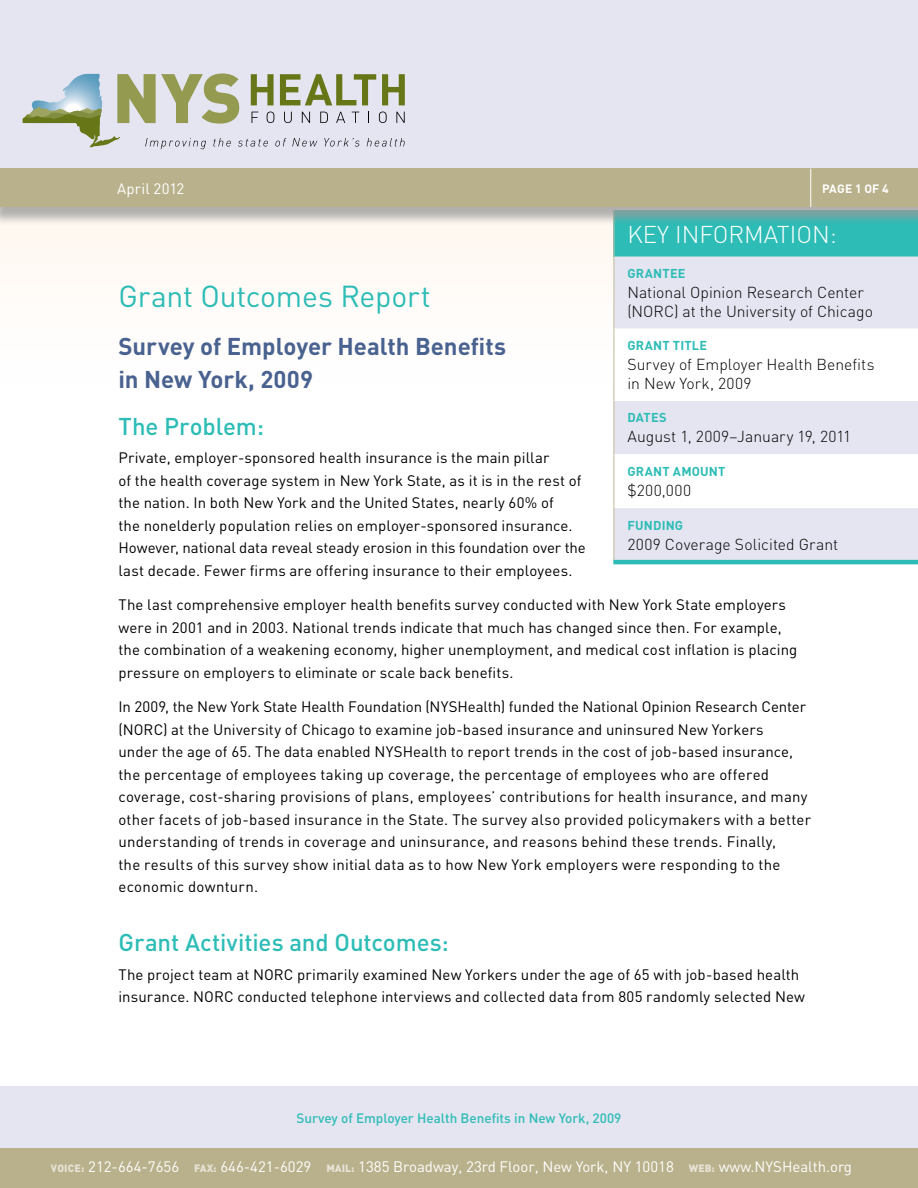
<style>
.page{position:relative;width:918px;height:1188px;background:#fff}
.page>*{position:absolute;margin:0;border:0;box-sizing:border-box;transform-origin:0 0}
.t1{font:30px "DIN";letter-spacing:-.005em;color:#2dbcb6}
.t2{font:700 24px/33px "DIN";letter-spacing:-.005em;color:#49628f}
.t3{font:500 24px "DIN";letter-spacing:-.005em;color:#2dbcb6}
.t4{font:300 24px "DIN";color:#fff}
.t5{font:300 15.75px/18.9px "DIN";letter-spacing:.005em;color:#000}
.t6{font:15px/22.5px "DIN";letter-spacing:.01em;color:#000}
.t7{font:15px "DIN";color:#fff}
.t8{font:500 13.5px "DIN";color:#2dbcb6}
.t9{font:700 12.75px "DIN";letter-spacing:.015em;color:#2dbcb6}
.t10{font:700 12px "DIN";color:#fff}
.s1{font-weight:900;font-size:10.5px;color:#e6e2d5}
</style>
<div class="page">
<div style="left:0;top:207px;width:918px;height:223px;background:#fffdfb"></div>
<div style="left:0;top:0;width:918px;height:170px;background:#e4e5f1"></div>
<div style="left:0;top:1086px;width:918px;height:102px;background:#e4e5f1"></div>
<div style="left:614px;top:210px;width:304px;height:47px;background:#2dbcb6"></div>
<div style="left:614px;top:257px;width:304px;height:303px;background:#e4e5f1"></div>
<svg style="left:614px;top:329px;width:304px;height:179px"></svg>
<hr style="left:613px;top:210px;width:1px;height:47px;background:#c8c1a4">
<hr style="left:613px;top:257px;width:1px;height:72px;background:#c8c1a4">
<hr style="left:613px;top:329px;width:1px;height:72px;background:#c8c1a4">
<hr style="left:613px;top:401px;width:1px;height:53px;background:#c8c1a4">
<hr style="left:613px;top:454px;width:1px;height:54px;background:#c8c1a4">
<hr style="left:613px;top:508px;width:1px;height:52px;background:#c8c1a4">
<hr style="left:613px;top:560px;width:305px;height:4px;background:#2dbcb6">
<div style="left:0;top:171px;width:918px;height:55px;background:#999;opacity:.75"></div>
<div style="left:0;top:169px;width:918px;height:38px;background:#b8b18b"></div>
<hr style="left:810px;top:169px;width:1px;height:38px;background:#fff">
<div style="left:0;top:1148px;width:918px;height:40px;background:#b8b18b"></div>
<svg style="left:23px;top:74px;width:382px;height:75px"></svg>
<p class="t7" style="left:117px;top:180px;width:69px">April 2012</p>
<p class="t10" style="left:822px;top:180px;width:68px">PAGE 1 OF 4</p>
<h2 class="t4" style="left:627px;top:218px;width:211px">KEY INFORMATION:</h2>
<p class="t9" style="left:627px;top:265px;width:58px">GRANTEE</p>
<p class="t5" style="left:627px;top:282px;width:247px">National Opinion Research Center (NORC) at the University of Chicago</p>
<p class="t9" style="left:627px;top:337px;width:81px">GRANT TITLE</p>
<p class="t5" style="left:627px;top:354px;width:249px">Survey of Employer Health Benefits in New York, 2009</p>
<p class="t9" style="left:627px;top:409px;width:41px">DATES</p>
<p class="t5" style="left:627px;top:426px;width:225px">August 1, 2009–January 19, 2011</p>
<p class="t9" style="left:627px;top:463px;width:100px">GRANT AMOUNT</p>
<p class="t5" style="left:627px;top:480px;width:65px">$200,000</p>
<p class="t9" style="left:627px;top:517px;width:56px">FUNDING</p>
<p class="t5" style="left:627px;top:534px;width:212px">2009 Coverage Solicited Grant</p>
<h1 class="t1" style="left:118px;top:279px;width:314px">Grant Outcomes Report</h1>
<h2 class="t2" style="left:118px;top:329px;width:389px">SURVEY OF EMPLOYER HEALTH BENEFITS<br>IN NEW YORK, 2009</h2>
<h2 class="t3" style="left:118px;top:410px;width:147px">The Problem:</h2>
<p class="t6" style="left:118px;top:447px;width:469px">Private, employer-sponsored health insurance is the main pillar<br>of the health coverage system in New York State, as it is in the rest of the nation. In both New York and the United States, nearly 60% of<br>the nonelderly population relies on employer-sponsored insurance.<br>However, national data reveal steady erosion in this foundation over the last decade. Fewer firms are offering insurance to their employees.</p>
<p class="t6" style="left:118px;top:594px;width:680px">The last comprehensive employer health benefits survey conducted with New York State employers were in 2001 and in 2003. National trends indicate that much has changed since then. For example, the combination of a weakening economy, higher unemployment, and medical cost inflation is placing pressure on employers to eliminate or scale back benefits.</p>
<p class="t6" style="left:118px;top:696px;width:694px">In 2009, the New York State Health Foundation (NYSHealth) funded the National Opinion Research Center (NORC) at the University of Chicago to examine job-based insurance and uninsured New Yorkers<br>under the age of 65. The data enabled NYSHealth to report trends in the cost of job-based insurance, the percentage of employees taking up coverage, the percentage of employees who are offered coverage, cost-sharing provisions of plans, employees’ contributions for health insurance, and many other facets of job-based insurance in the State. The survey also provided policymakers with a better understanding of trends in coverage and uninsurance, and reasons behind these trends. Finally,<br>the results of this survey show initial data as to how New York employers were responding to the economic downturn.</p>
<h2 class="t3" style="left:118px;top:926px;width:332px">Grant Activities and Outcomes:</h2>
<p class="t6" style="left:118px;top:963px;width:688px">The project team at NORC primarily examined New Yorkers under the age of 65 with job-based health insurance. NORC conducted telephone interviews and collected data from 805 randomly selected New</p>
<p class="t8" style="left:297px;top:1109px;width:326px">Survey of Employer Health Benefits in New York, 2009</p>
<p class="t7" style="left:51px;top:1158px;width:803px"><span class="s1">VOICE:</span> 212-664-7656 <span class="s1">FAX:</span> 646-421-6029 <span class="s1">MAIL:</span> 1385 Broadway, 23rd Floor, New York, NY 10018 <span class="s1">WEB:</span> www.NYSHealth.org</p>
</div>
